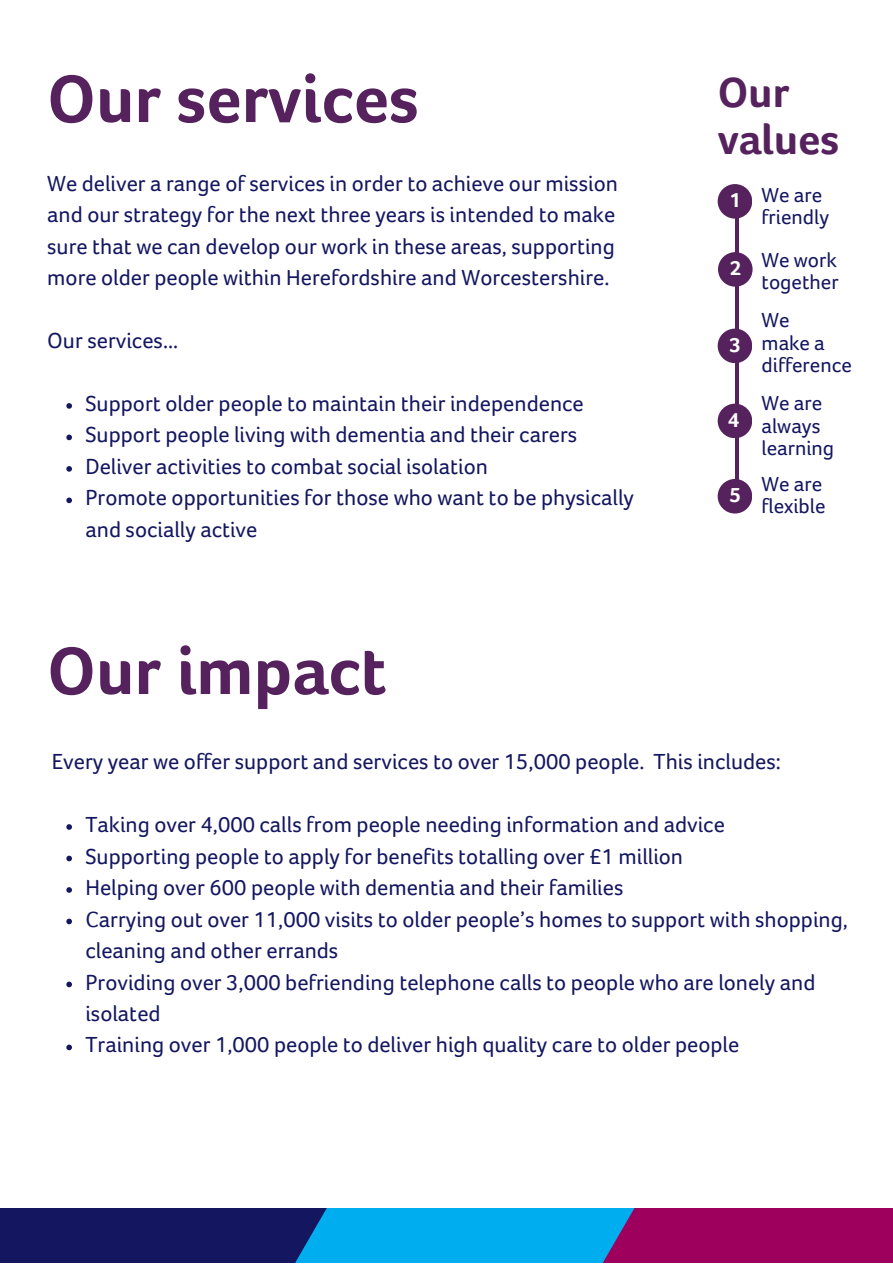
<style>
.page{position:relative;width:893px;height:1264px;background:#fff}
.page>*{position:absolute;margin:0;border:0;box-sizing:border-box;transform-origin:0 0}
.t1{font:700 69px "Foco Age UK";color:#55225d}
.t2{font:700 43.5px/47.2px "Foco Age UK";color:#55225d}
.t3{font:22.5px/31.5px "Foco Age UK";color:#141760}
.t4{font:21px/22.5px "Foco Age UK";color:#141760}
.t5{font:700 21px "Foco Age UK";color:#fff}
</style>
<div class="page">
<div style="left:566px;top:1207px;width:326px;height:55px;background:#9e005e"></div>
<div style="left:258px;top:1207px;width:376px;height:55px;background:#00aeef"></div>
<div style="left:0;top:1207px;width:327px;height:55px;background:#141760"></div>
<svg style="left:66px;top:403px;width:6px;height:6px"></svg>
<svg style="left:66px;top:434px;width:6px;height:6px"></svg>
<svg style="left:66px;top:466px;width:6px;height:5px"></svg>
<svg style="left:66px;top:497px;width:6px;height:6px"></svg>
<svg style="left:66px;top:824px;width:6px;height:5px"></svg>
<svg style="left:66px;top:855px;width:6px;height:6px"></svg>
<svg style="left:66px;top:887px;width:6px;height:5px"></svg>
<svg style="left:66px;top:918px;width:6px;height:6px"></svg>
<svg style="left:66px;top:981px;width:6px;height:6px"></svg>
<svg style="left:66px;top:1044px;width:6px;height:6px"></svg>
<svg style="left:735px;top:219px;width:3px;height:260px"></svg>
<div style="left:717px;top:479px;width:35px;height:34px;background:#55225d;border-radius:50%"></div>
<div style="left:717px;top:403px;width:35px;height:35px;background:#55225d;border-radius:50%"></div>
<div style="left:717px;top:328px;width:35px;height:35px;background:#55225d;border-radius:50%"></div>
<div style="left:718px;top:252px;width:34px;height:35px;background:#55225d;border-radius:50%"></div>
<div style="left:717px;top:184px;width:35px;height:35px;background:#55225d;border-radius:50%"></div>
<p class="t1" style="left:47px;top:61px;width:373px">Our services</p>
<p class="t3" style="left:47px;top:167px;width:572px">We deliver a range of services in order to achieve our mission and our strategy for the next three years is intended to make sure that we can develop our work in these areas, supporting more older people within Herefordshire and Worcestershire.</p>
<p class="t3" style="left:47px;top:325px;width:132px">Our services...</p>
<p class="t3" style="left:85px;top:388px;width:500px">Support older people to maintain their independence</p>
<p class="t3" style="left:85px;top:419px;width:493px">Support people living with dementia and their carers</p>
<p class="t3" style="left:85px;top:451px;width:404px">Deliver activities to combat social isolation</p>
<p class="t3" style="left:85px;top:482px;width:550px">Promote opportunities for those who want to be physically and socially active</p>
<p class="t1" style="left:47px;top:632px;width:341px">Our impact</p>
<p class="t2" style="left:717px;top:69px;width:123px">Our values</p>
<p class="t5" style="left:729px;top:188px;width:13px">1</p>
<p class="t5" style="left:729px;top:256px;width:13px">2</p>
<p class="t5" style="left:729px;top:333px;width:13px">3</p>
<p class="t5" style="left:728px;top:408px;width:13px">4</p>
<p class="t5" style="left:729px;top:483px;width:13px">5</p>
<p class="t4" style="left:761px;top:184px;width:62px">We are</p>
<p class="t4" style="left:761px;top:206px;width:69px">friendly</p>
<p class="t4" style="left:761px;top:249px;width:79px">We work together</p>
<p class="t4" style="left:761px;top:309px;width:30px">We</p>
<p class="t4" style="left:761px;top:331px;width:65px">make a</p>
<p class="t4" style="left:761px;top:354px;width:92px">difference</p>
<p class="t4" style="left:761px;top:392px;width:62px">We are</p>
<p class="t4" style="left:761px;top:415px;width:74px">always learning</p>
<p class="t4" style="left:761px;top:472px;width:62px">We are</p>
<p class="t4" style="left:761px;top:495px;width:65px">flexible</p>
<p class="t3" style="left:52px;top:746px;width:730px">Every year we offer support and services to over 15,000 people. This includes:</p>
<p class="t3" style="left:85px;top:809px;width:641px">Taking over 4,000 calls from people needing information and advice</p>
<p class="t3" style="left:85px;top:840px;width:599px">Supporting people to apply for benefits totalling over £1 million</p>
<p class="t3" style="left:85px;top:872px;width:539px">Helping over 600 people with dementia and their families</p>
<p class="t3" style="left:85px;top:903px;width:764px">Carrying out over 11,000 visits to older people’s homes to support with shopping, cleaning and other errands</p>
<p class="t3" style="left:85px;top:966px;width:731px">Providing over 3,000 befriending telephone calls to people who are lonely and isolated</p>
<p class="t3" style="left:85px;top:1029px;width:655px">Training over 1,000 people to deliver high quality care to older people</p>
</div>
